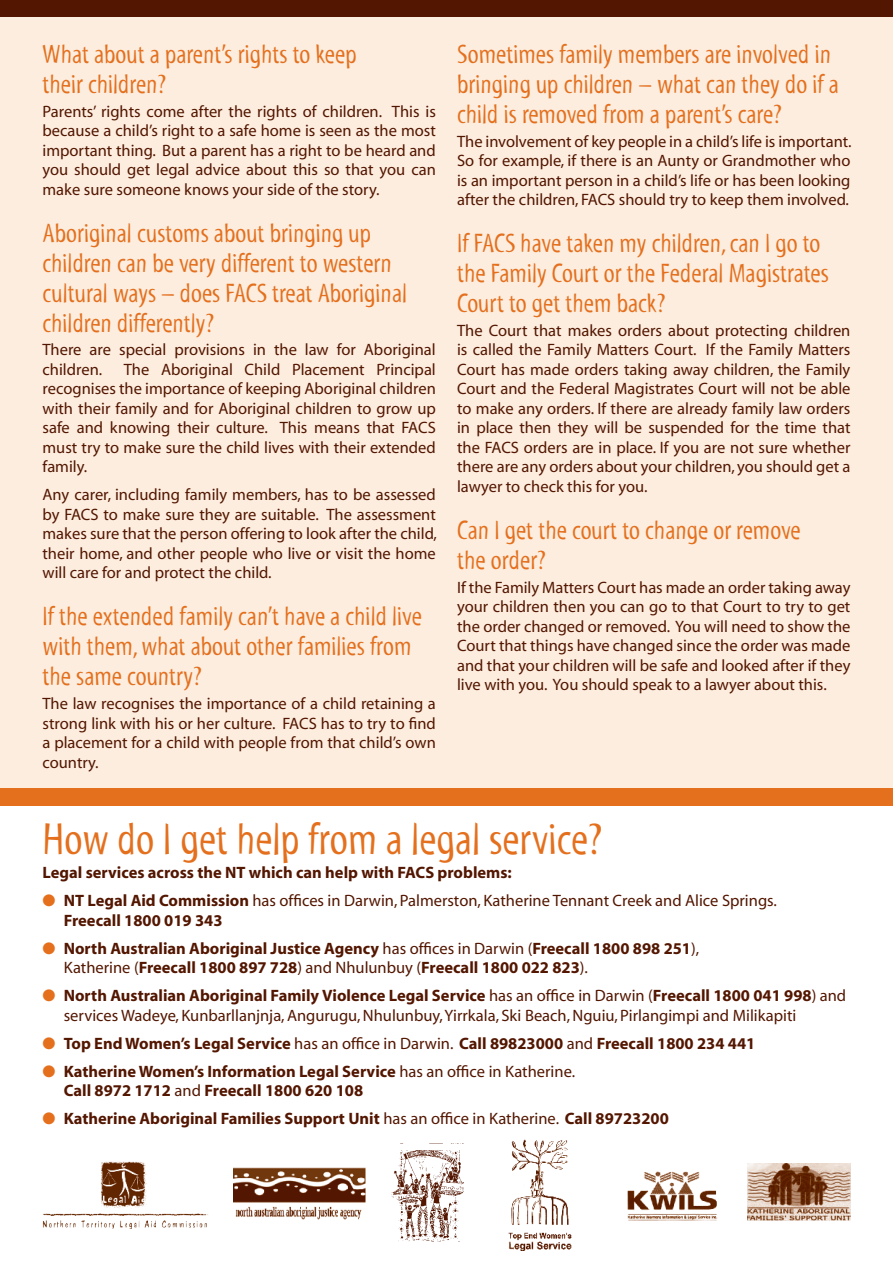
<style>
.page{position:relative;width:893px;height:1263px;background:#fff}
.page>*{position:absolute;margin:0;border:0;box-sizing:border-box;transform-origin:0 0}
.t1{font:45px "Myriad Tilt";color:#e4701e}
.t2{font:27px/30px "Myriad Tilt";color:#e4701e}
.t3{font:16.5px/19.5px "Myriad";color:#531600;text-align:justify}
.t4{font:700 16.5px/19.5px "Myriad";color:#531600}
.s1{color:#e4701e}
.s2{font-weight:700}
.s3{font-weight:400}
</style>
<div class="page">
<div style="left:0;top:0;width:893px;height:800px;background:#fceddf"></div>
<div style="left:0;top:788px;width:893px;height:17px;background:#e4701e"></div>
<div style="left:0;top:0;width:893px;height:17px;background:#531600"></div>
<img style="left:627px;top:1171px;width:91px;height:50px">
<img style="left:748px;top:1164px;width:102px;height:56px">
<img style="left:233px;top:1168px;width:133px;height:52px">
<img style="left:43px;top:1161px;width:165px;height:68px">
<img style="left:392px;top:1143px;width:72px;height:99px">
<img style="left:508px;top:1140px;width:64px;height:110px">
<h2 class="t2" style="left:43px;top:39px;width:316px">What about a parent’s rights to keep their children?</h2>
<p class="t3" style="left:43px;top:102px;width:395px">Parents’ rights come after the rights of children. This is because a child’s right to a safe home is seen as the most important thing. But a parent has a right to be heard and you should get legal advice about this so that you can make sure someone knows your side of the story.</p>
<h2 class="t2" style="left:43px;top:218px;width:366px">Aboriginal customs about bringing up children can be very different to western cultural ways – does FACS treat Aboriginal children differently?</h2>
<p class="t3" style="left:43px;top:341px;width:395px">There are special provisions in the law for Aboriginal children.</p>
<p class="t3" style="left:43px;top:360px;width:395px;text-indent:81px">The Aboriginal Child Placement Principal recognises the importance of keeping Aboriginal children with their family and for Aboriginal children to grow up safe and knowing their culture. This means that FACS must try to make sure the child lives with their extended family.</p>
<p class="t3" style="left:43px;top:486px;width:396px">Any carer, including family members, has to be assessed by FACS to make sure they are suitable. The assessment makes sure that the person offering to look after the child, their home, and other people who live or visit the home will care for and protect the child.</p>
<h2 class="t2" style="left:43px;top:602px;width:381px">If the extended family can’t have a child live with them, what about other families from the same country?</h2>
<p class="t3" style="left:43px;top:695px;width:395px">The law recognises the importance of a child retaining a strong link with his or her culture. FACS has to try to find a placement for a child with people from that child’s own country.</p>
<h2 class="t2" style="left:457px;top:39px;width:383px">Sometimes family members are involved in bringing up children – what can they do if a child is removed from a parent’s care?</h2>
<p class="t3" style="left:457px;top:132px;width:396px">The involvement of key people in a child’s life is important.<br>So for example, if there is an Aunty or Grandmother who is an important person in a child’s life or has been looking after the children, FACS should try to keep them involved.</p>
<h2 class="t2" style="left:457px;top:229px;width:373px">If FACS have taken my children, can I go to the Family Court or the Federal Magistrates<br>Court to get them back?</h2>
<p class="t3" style="left:457px;top:321px;width:395px">The Court that makes orders about protecting children is called the Family Matters Court. If the Family Matters Court has made orders taking away children, the Family Court and the Federal Magistrates Court will not be able to make any orders. If there are already family law orders in place then they will be suspended for the time that the FACS orders are in place. If you are not sure whether there are any orders about your children, you should get a lawyer to check this for you.</p>
<h2 class="t2" style="left:457px;top:515px;width:345px">Can I get the court to change or remove the order?</h2>
<p class="t3" style="left:457px;top:578px;width:395px">If the Family Matters Court has made an order taking away your children then you can go to that Court to try to get the order changed or removed. You will need to show the Court that things have changed since the order was made and that your children will be safe and looked after if they live with you. You should speak to a lawyer about this.</p>
<h1 class="t1" style="left:43px;top:815px;width:561px">How do I get help from a legal service?</h1>
<p class="t4" style="left:43px;top:863px;width:471px">Legal services across the NT which can help with FACS problems:</p>
<p class="t3" style="left:64px;top:892px;width:715px;text-indent:-21px"><span class="s1">●</span> <span class="s2">NT Legal Aid Commission</span> has offices in Darwin, Palmerston, Katherine Tennant Creek and Alice Springs.<br><span class="s2">Freecall 1800 019 343</span></p>
<p class="t4" style="left:64px;top:939px;width:637px;text-indent:-21px"><span class="s1">●</span> North Australian Aboriginal Justice Agency <span class="s3">has offices in Darwin (</span>Freecall 1800 898 251<span class="s3">),<br>Katherine (</span>Freecall 1800 897 728<span class="s3">) and Nhulunbuy (</span>Freecall 1800 022 823<span class="s3">).</span></p>
<p class="t3" style="left:64px;top:987px;width:784px;text-indent:-21px"><span class="s1">●</span> <span class="s2">North Australian Aboriginal Family Violence Legal Service</span> has an office in Darwin (<span class="s2">Freecall 1800 041 998</span>) and services Wadeye, Kunbarllanjnja, Angurugu, Nhulunbuy, Yirrkala, Ski Beach, Nguiu, Pirlangimpi and Milikapiti</p>
<p class="t4" style="left:43px;top:1034px;width:714px"><span class="s1">●</span> Top End Women’s Legal Service <span class="s3">has an office in Darwin.</span> Call 89823000 <span class="s3">and</span> Freecall 1800 234 441</p>
<p class="t4" style="left:64px;top:1062px;width:513px;text-indent:-21px"><span class="s1">●</span> Katherine Women’s Information Legal Service <span class="s3">has an office in Katherine.<br></span>Call 8972 1712 <span class="s3">and</span> Freecall 1800 620 108</p>
<p class="t4" style="left:43px;top:1109px;width:628px"><span class="s1">●</span> Katherine Aboriginal Families Support Unit <span class="s3">has an office in Katherine.</span> Call 89723200</p>
</div>
